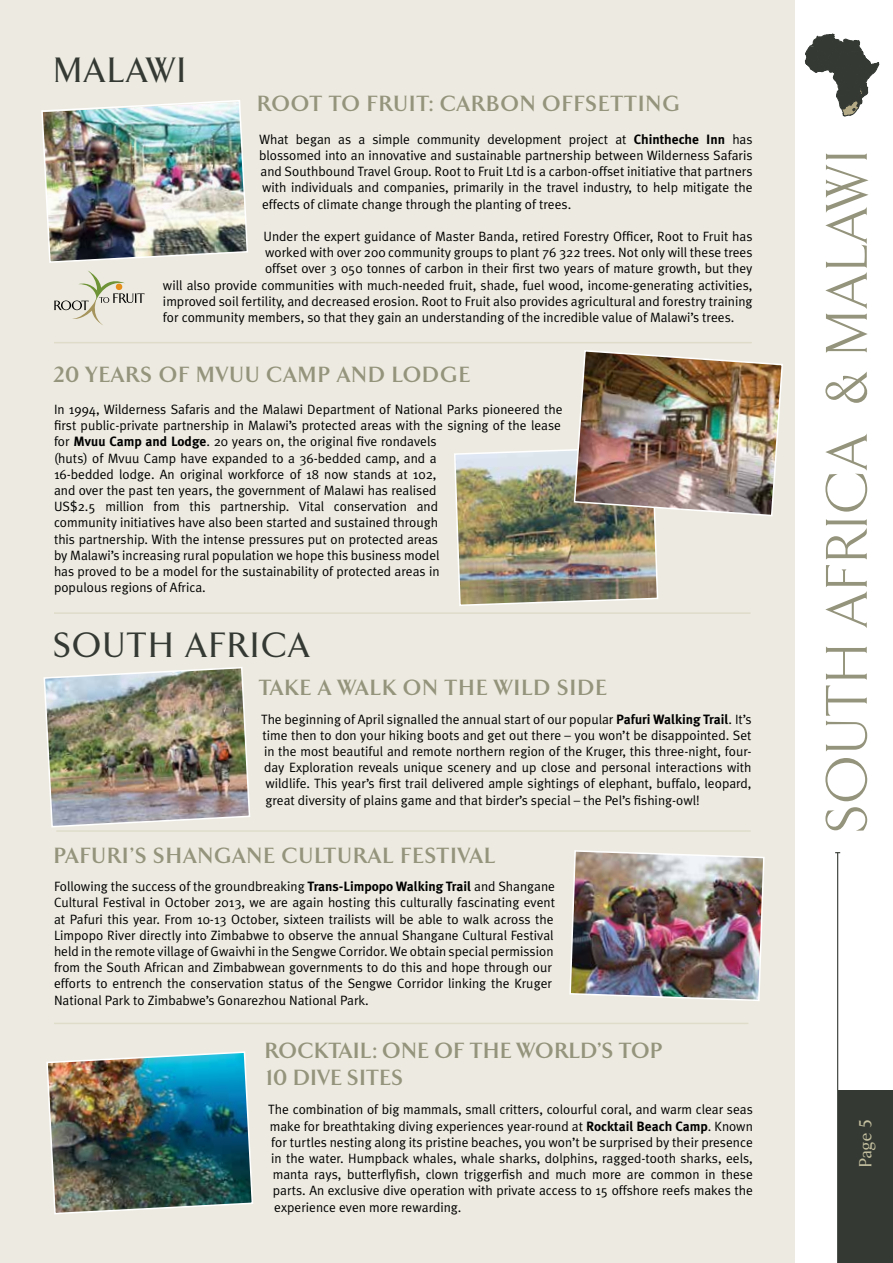
<style>
.page{position:relative;width:893px;height:1263px;background:#fff}
.page>*{position:absolute;margin:0;border:0;box-sizing:border-box;transform-origin:0 0}
.t1{font:300 60px "Arrow";letter-spacing:.05em;color:#94937b}
.t2{font:500 36px "Arrow";letter-spacing:.075em;color:#343933}
.t3{font:700 22.5px "Arrow";letter-spacing:.075em;color:#94937b}
.t4{font:700 22.5px/27px "Arrow";letter-spacing:.05em;color:#94937b}
.t5{font:500 18px "Arrow";color:#c5c1a0}
.t6{font:13.5px/16.2px "Meta Plus Normal";color:#000}
.s1{font-family:"Meta Plus";font-weight:700}
</style>
<div class="page">
<div style="left:838px;top:1091px;width:55px;height:172px;background:#343933"></div>
<div style="left:0;top:0;width:794px;height:1263px;background:#edebe1"></div>
<svg style="left:805px;top:34px;width:74px;height:83px"></svg>
<hr style="left:837px;top:853px;width:1px;height:410px;background:#343933">
<img style="left:41px;top:100px;width:207px;height:163px">
<svg style="left:54px;top:271px;width:91px;height:54px"></svg>
<hr style="left:54px;top:342px;width:698px;height:1px;background:#dfdcca">
<hr style="left:54px;top:612px;width:696px;height:2px;background:#dfdcca">
<img style="left:43px;top:667px;width:207px;height:161px">
<img style="left:569px;top:850px;width:196px;height:151px">
<img style="left:46px;top:1051px;width:207px;height:163px">
<hr style="left:56px;top:830px;width:695px;height:2px;background:#dfdcca">
<hr style="left:54px;top:1023px;width:694px;height:1px;background:#dfdcca">
<img style="left:454px;top:350px;width:329px;height:256px">
<h2 class="t2" style="left:54px;top:52px;width:134px">MALAWI</h2>
<h3 class="t3" style="left:257px;top:92px;width:423px">ROOT TO FRUIT: CARBON OFFSETTING</h3>
<p class="t6" style="left:259px;top:131px;width:495px;text-align:justify">What began as a simple community development project at <span class="s1">Chintheche Inn</span> has blossomed into an innovative and sustainable partnership between Wilderness Safaris and Southbound Travel Group. Root to Fruit Ltd is a carbon-offset initiative that partners with individuals and companies, primarily in the travel industry, to help mitigate the effects of climate change through the planting of trees.</p>
<p class="t6" style="left:263px;top:228px;width:491px">Under the expert guidance of Master Banda, retired Forestry Officer, Root to Fruit has</p>
<p class="t6" style="left:265px;top:244px;width:489px">worked with over 200 community groups to plant 76 322 trees. Not only will these trees</p>
<p class="t6" style="left:265px;top:260px;width:489px">offset over 3 050 tonnes of carbon in their first two years of mature growth, but they</p>
<p class="t6" style="left:163px;top:277px;width:591px">will also provide communities with much-needed fruit, shade, fuel wood, income-generating activities,</p>
<p class="t6" style="left:163px;top:293px;width:591px">improved soil fertility, and decreased erosion. Root to Fruit also provides agricultural and forestry training</p>
<p class="t6" style="left:163px;top:309px;width:573px">for community members, so that they gain an understanding of the incredible value of Malawi’s trees.</p>
<h3 class="t3" style="left:54px;top:362px;width:417px">20 YEARS OF MVUU CAMP AND LODGE</h3>
<p class="t6" style="left:54px;top:401px;width:510px">In 1994, Wilderness Safaris and the Malawi Department of National Parks pioneered the first public-private partnership in Malawi’s protected areas with the signing of the lease for <span class="s1">Mvuu Camp and Lodge</span>. 20 years on, the original five rondavels<br>(huts) of Mvuu Camp have expanded to a 36-bedded camp, and a<br>16-bedded lodge. An original workforce of 18 now stands at 102,<br>and over the past ten years, the government of Malawi has realised<br>US$2.5 million from this partnership. Vital conservation and<br>community initiatives have also been started and sustained through<br>this partnership. With the intense pressures put on protected areas<br>by Malawi’s increasing rural population we hope this business model<br>has proved to be a model for the sustainability of protected areas in<br>populous regions of Africa.</p>
<h2 class="t2" style="left:54px;top:626px;width:257px">SOUTH AFRICA</h2>
<h3 class="t3" style="left:260px;top:675px;width:349px">TAKE A WALK ON THE WILD SIDE</h3>
<p class="t6" style="left:261px;top:710px;width:492px;text-align:justify">The beginning of April signalled the annual start of our popular <span class="s1">Pafuri Walking Trail</span>. It’s time then to don your hiking boots and get out there – you won’t be disappointed. Set in the most beautiful and remote northern region of the Kruger, this three-night, four&shy;day Exploration reveals unique scenery and up close and personal interactions with wildlife. This year’s first trail delivered ample sightings of elephant, buffalo, leopard, great diversity of plains game and that birder’s special – the Pel’s fishing-owl!</p>
<h3 class="t3" style="left:54px;top:843px;width:442px">PAFURI’S SHANGANE CULTURAL FESTIVAL</h3>
<p class="t6" style="left:54px;top:878px;width:503px">Following the success of the groundbreaking <span class="s1">Trans-Limpopo Walking Trail</span> and Shangane Cultural Festival in October 2013, we are again hosting this culturally fascinating event at Pafuri this year. From 10-13 October, sixteen trailists will be able to walk across the Limpopo River directly into Zimbabwe to observe the annual Shangane Cultural Festival held in the remote village of Gwaivhi in the Sengwe Corridor. We obtain special permission from the South African and Zimbabwean governments to do this and hope through our efforts to entrench the conservation status of the Sengwe Corridor linking the Kruger National Park to Zimbabwe’s Gonarezhou National Park.</p>
<h3 class="t4" style="left:265px;top:1037px;width:399px">ROCKTAIL: ONE OF THE WORLD’S TOP<br>10 DIVE SITES</h3>
<p class="t6" style="left:268px;top:1101px;width:486px">The combination of big mammals, small critters, colourful coral, and warm clear seas</p>
<p class="t6" style="left:270px;top:1118px;width:484px">make for breathtaking diving experiences year-round at <span class="s1">Rocktail Beach Camp</span>. Known</p>
<p class="t6" style="left:271px;top:1134px;width:483px">for turtles nesting along its pristine beaches, you won’t be surprised by their presence</p>
<p class="t6" style="left:271px;top:1150px;width:483px">in the water. Humpback whales, whale sharks, dolphins, ragged-tooth sharks, eels,</p>
<p class="t6" style="left:273px;top:1166px;width:482px">manta rays, butterflyfish, clown triggerfish and much more are common in these</p>
<p class="t6" style="left:273px;top:1182px;width:482px">parts. An exclusive dive operation with private access to 15 offshore reefs makes the</p>
<p class="t6" style="left:274px;top:1199px;width:189px">experience even more rewarding.</p>
<h1 class="t1" style="left:816px;top:831px;width:683px;rotate:-90deg">SOUTH AFRICA &amp; MALAWI</h1>
<h3 class="t5" style="left:856px;top:1167px;width:50px;rotate:-90deg">Page 5</h3>
</div>
